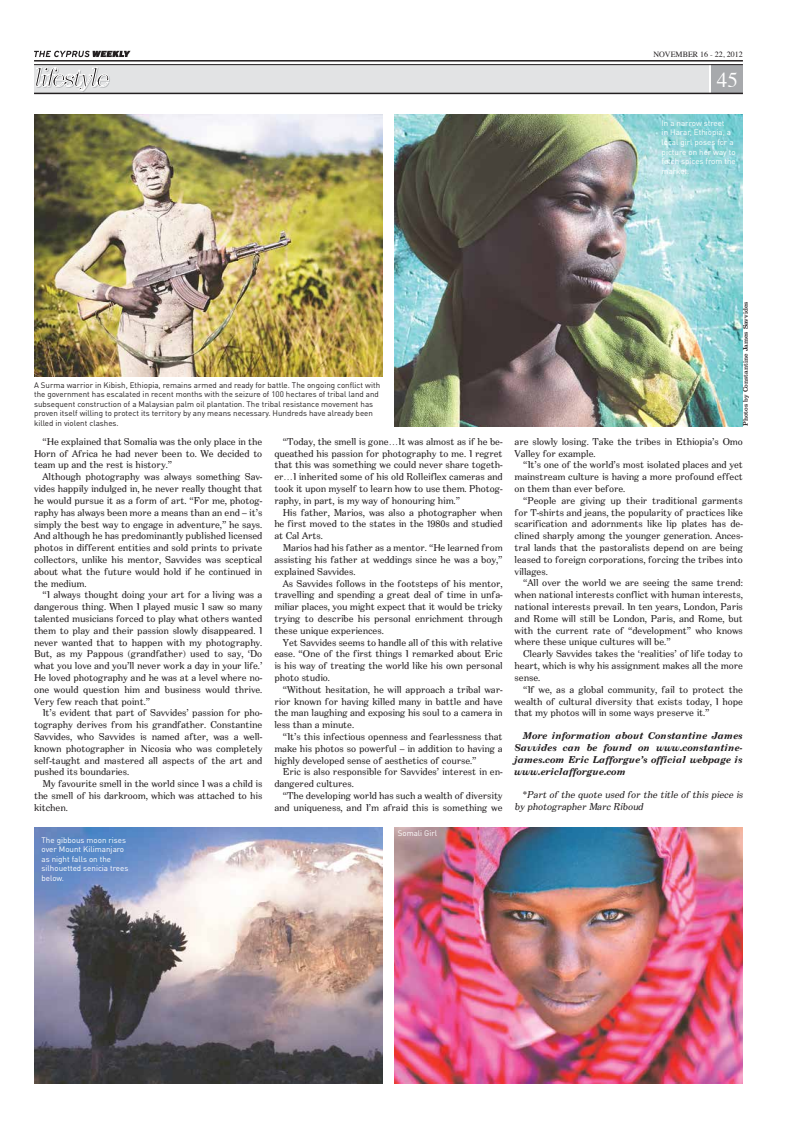
<style>
.page{position:relative;width:794px;height:1134px;background:#fff}
.page>*{position:absolute;margin:0;border:0;box-sizing:border-box;transform-origin:0 0}
.t1{font:21px "Times";color:#fff}
.t2{font:9.5px/11.8px "CF Sophia";color:#231f20;text-align:justify}
.t3{font:italic 700 9.5px/11.8px "CF Sophia";color:#231f20;text-align:justify}
.t4{font:italic 9.5px/11.8px "CF Sophia";color:#231f20}
.t5{font:8px/9.6px "DIN Pro";color:#231f20}
.t6{font:8px/9.6px "DIN Pro";color:#fff}
.t7{font:8px "Times";color:#231f20}
.t8{font:500 6px "Belizio GR";color:#231f20}
.s1{font-style:normal}
</style>
<div class="page">
<div style="left:712px;top:64px;width:31px;height:30px;background:#a7a9ac"></div>
<div style="left:34px;top:64px;width:675px;height:30px;background:#e2e3e4"></div>
<hr style="left:34px;top:60px;width:709px;height:2px;background:#231f20">
<hr style="left:34px;top:64px;width:709px;height:1px;background:#231f20">
<hr style="left:34px;top:93px;width:709px;height:1px;background:#231f20">
<svg style="left:34px;top:51px;width:97px;height:6px"></svg>
<svg style="left:35px;top:67px;width:75px;height:25px"></svg>
<img style="left:34px;top:114px;width:348px;height:262px">
<img style="left:394px;top:114px;width:349px;height:312px">
<img style="left:34px;top:828px;width:348px;height:255px">
<img style="left:394px;top:828px;width:349px;height:255px">
<p class="t7" style="left:653px;top:47px;width:91px">NOVEMBER 16 - 22, 2012</p>
<h1 class="t1" style="left:717px;top:60px;width:22px">45</h1>
<p class="t6" style="left:661px;top:118px;width:76px">In a narrow street<br>in Harar, Ethiopia, a local girl poses for a picture on her way to fetch spices from the market.</p>
<p class="t5" style="left:34px;top:379px;width:348px">A Surma warrior in Kibish, Ethiopia, remains armed and ready for battle. The ongoing conflict with the government has escalated in recent months with the seizure of 100 hectares of tribal land and subsequent construction of a Malaysian palm oil plantation. The tribal resistance movement has proven itself willing to protect its territory by any means necessary. Hundreds have already been killed in violent clashes.</p>
<p class="t2" style="left:34px;top:435px;width:230px;text-indent:9px">“He explained that Somalia was the only place in the Horn of Africa he had never been to. We decided to team up and the rest is history.”</p>
<p class="t2" style="left:34px;top:471px;width:230px;text-indent:9px">Although photography was always something Sav&shy;vides happily indulged in, he never really thought that he would pursue it as a form of art. “For me, photog&shy;raphy has always been more a means than an end – it’s simply the best way to engage in adventure,” he says.<br>And although he has predominantly published licensed photos in different entities and sold prints to private collectors, unlike his mentor, Savvides was sceptical about what the future would hold if he continued in the medium.</p>
<p class="t2" style="left:34px;top:589px;width:230px;text-indent:9px">“I always thought doing your art for a living was a dangerous thing. When I played music I saw so many talented musicians forced to play what others wanted them to play and their passion slowly disappeared. I never wanted that to happen with my photography.<br>But, as my Pappous (grandfather) used to say, ‘Do what you love and you’ll never work a day in your life.’ He loved photography and he was at a level where no&shy;one would question him and business would thrive.<br>Very few reach that point.”</p>
<p class="t2" style="left:34px;top:707px;width:230px;text-indent:9px">It’s evident that part of Savvides’ passion for pho&shy;tography derives from his grandfather. Constantine Savvides, who Savvides is named after, was a well&shy;known photographer in Nicosia who was completely self-taught and mastered all aspects of the art and pushed its boundaries.</p>
<p class="t2" style="left:34px;top:777px;width:230px;text-indent:9px">My favourite smell in the world since I was a child is the smell of his darkroom, which was attached to his kitchen.</p>
<p class="t6" style="left:42px;top:834px;width:88px">The gibbous moon rises over Mount Kilimanjaro as night falls on the silhouetted senicia trees below.</p>
<p class="t2" style="left:274px;top:435px;width:230px;text-indent:9px">“Today, the smell is gone…It was almost as if he be&shy;queathed his passion for photography to me. I regret that this was something we could never share togeth&shy;er…I inherited some of his old Rolleiflex cameras and took it upon myself to learn how to use them. Photog&shy;raphy, in part, is my way of honouring him.”</p>
<p class="t2" style="left:274px;top:506px;width:230px;text-indent:9px">His father, Marios, was also a photographer when he first moved to the states in the 1980s and studied at Cal Arts.</p>
<p class="t2" style="left:274px;top:541px;width:230px;text-indent:9px">Marios had his father as a mentor. “He learned from assisting his father at weddings since he was a boy,” explained Savvides.</p>
<p class="t2" style="left:274px;top:577px;width:230px;text-indent:9px">As Savvides follows in the footsteps of his mentor, travelling and spending a great deal of time in unfa&shy;miliar places, you might expect that it would be tricky trying to describe his personal enrichment through these unique experiences.</p>
<p class="t2" style="left:274px;top:636px;width:230px;text-indent:9px">Yet Savvides seems to handle all of this with relative ease. “One of the first things I remarked about Eric is his way of treating the world like his own personal photo studio.</p>
<p class="t2" style="left:274px;top:683px;width:230px;text-indent:9px">“Without hesitation, he will approach a tribal war&shy;rior known for having killed many in battle and have the man laughing and exposing his soul to a camera in less than a minute.</p>
<p class="t2" style="left:274px;top:730px;width:230px;text-indent:9px">“It’s this infectious openness and fearlessness that make his photos so powerful – in addition to having a highly developed sense of aesthetics of course.”</p>
<p class="t2" style="left:274px;top:766px;width:230px;text-indent:9px">Eric is also responsible for Savvides’ interest in en&shy;dangered cultures.</p>
<p class="t2" style="left:274px;top:789px;width:230px;text-align:right">“The developing world has such a wealth of diversity and uniqueness, and I’m afraid this is something we</p>
<p class="t6" style="left:398px;top:827px;width:41px">Somali Girl</p>
<p class="t8" style="left:741px;top:426px;width:126px;rotate:-90deg">Photos by Constantine James Savvides</p>
<p class="t2" style="left:514px;top:435px;width:230px">are slowly losing. Take the tribes in Ethiopia’s Omo<br>Valley for example.</p>
<p class="t2" style="left:514px;top:459px;width:230px;text-indent:9px">“It’s one of the world’s most isolated places and yet mainstream culture is having a more profound effect on them than ever before.</p>
<p class="t2" style="left:514px;top:494px;width:230px;text-indent:9px">“People are giving up their traditional garments for T-shirts and jeans, the popularity of practices like scarification and adornments like lip plates has de&shy;clined sharply among the younger generation. Ances&shy;tral lands that the pastoralists depend on are being leased to foreign corporations, forcing the tribes into villages.</p>
<p class="t2" style="left:514px;top:577px;width:230px;text-indent:9px">“All over the world we are seeing the same trend: when national interests conflict with human interests, national interests prevail. In ten years, London, Paris and Rome will still be London, Paris, and Rome, but with the current rate of “development” who knows where these unique cultures will be.”</p>
<p class="t2" style="left:514px;top:648px;width:230px;text-indent:9px">Clearly Savvides takes the ‘realities’ of life today to heart, which is why his assignment makes all the more sense.</p>
<p class="t2" style="left:514px;top:683px;width:230px;text-indent:9px">“If we, as a global community, fail to protect the wealth of cultural diversity that exists today, I hope that my photos will in some ways preserve it.”</p>
<p class="t3" style="left:514px;top:729px;width:230px;text-indent:9px">More information about Constantine James Savvides can be found on www.constantine&shy;james.com Eric Lafforgue’s official webpage is www.ericlafforgue.com</p>
<p class="t4" style="left:514px;top:788px;width:232px;text-indent:8px"><span class="s1">*</span> Part of the quote used for the title of this piece is by photographer Marc Riboud</p>
</div>
